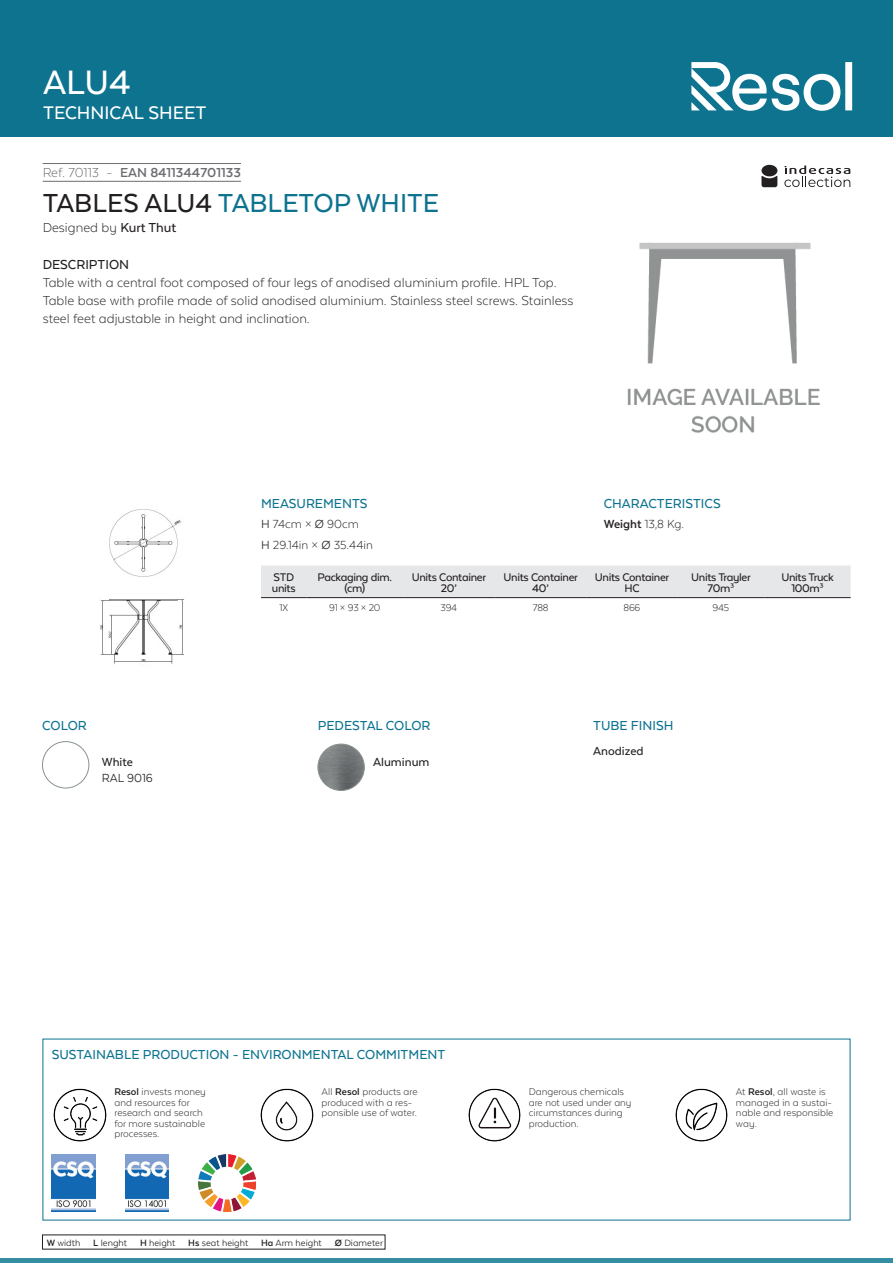
<style>
.page{position:relative;width:893px;height:1263px;background:#fff}
.page>*{position:absolute;margin:0;border:0;box-sizing:border-box;transform-origin:0 0}
.t1{font:500 39px "Texta Alt";color:#fff}
.t2{font:500 30px "Texta Alt";color:#0d738f}
.t3{font:500 21px "Texta Alt";color:#fff}
.t4{font:300 15px/18px "Texta Alt";color:#231f20}
.t5{font:500 15px "Texta Alt";color:#0d738f}
.t6{font:700 15px "Texta Alt";color:#6c6d70}
.t7{font:500 15px "Texta Alt";color:#231f20}
.t8{font:300 13.5px/20.4px "Texta Alt";color:#231f20}
.t9{font:500 13.5px "Texta Alt";color:#231f20}
.t10{font:13.5px "Texta Alt";color:#231f20}
.t11{font:500 12.75px/10.5px "Texta Alt";letter-spacing:-.025em;color:#231f20;text-align:center}
.t12{font:300 11.25px/10.5px "Texta Alt";color:#231f20}
.t13{font:10.5px "Texta Alt";color:#231f20}
.s1{font-weight:300}
.s2{color:#231f20}
.s3{font-weight:500}
.s4{font-weight:400}
.s5{font-weight:700}
</style>
<div class="page">
<div style="left:0;top:0;width:893px;height:137px;background:#0d738f"></div>
<hr style="left:0;top:1259px;width:893px;height:4px;background:#348ea3">
<svg style="left:691px;top:62px;width:161px;height:49px"></svg>
<hr style="left:43px;top:163px;width:198px;height:1px;background:#6c6d70">
<hr style="left:43px;top:181px;width:198px;height:1px;background:#6c6d70">
<img style="left:627px;top:242px;width:193px;height:191px">
<img style="left:42px;top:742px;width:47px;height:46px;border-radius:23px">
<div style="left:42px;top:741px;width:47px;height:47px;border:1px solid #89948d;border-radius:50%"></div>
<img style="left:318px;top:744px;width:46px;height:46px;border-radius:23px">
<div style="left:318px;top:744px;width:46px;height:47px;border:1px solid #89948d;border-radius:50%"></div>
<img style="left:99px;top:509px;width:86px;height:155px">
<div style="left:261px;top:565px;width:590px;height:32px;background:#e6e7e9"></div>
<hr style="left:261px;top:597px;width:46px;height:1px;background:#231f20">
<hr style="left:307px;top:597px;width:96px;height:1px;background:#231f20">
<hr style="left:403px;top:597px;width:92px;height:1px;background:#231f20">
<hr style="left:495px;top:597px;width:92px;height:1px;background:#231f20">
<hr style="left:587px;top:597px;width:90px;height:1px;background:#231f20">
<hr style="left:677px;top:597px;width:88px;height:1px;background:#231f20">
<hr style="left:765px;top:597px;width:86px;height:1px;background:#231f20">
<img style="left:53px;top:1088px;width:54px;height:54px">
<img style="left:260px;top:1088px;width:54px;height:54px">
<img style="left:468px;top:1088px;width:53px;height:54px">
<img style="left:675px;top:1088px;width:53px;height:54px">
<img style="left:52px;top:1155px;width:43px;height:56px">
<img style="left:125px;top:1155px;width:44px;height:56px">
<img style="left:199px;top:1155px;width:56px;height:56px">
<div style="left:761px;top:165px;width:16px;height:11px;background:#231f20;border-radius:50%"></div>
<svg style="left:761px;top:175px;width:16px;height:12px"></svg>
<svg style="left:784px;top:165px;width:66px;height:22px"></svg>
<h1 class="t1" style="left:43px;top:62px;width:89px">ALU4</h1>
<h3 class="t3" style="left:43px;top:102px;width:165px">TECHNICAL SHEET</h3>
<h3 class="t6" style="left:43px;top:164px;width:200px"><span class="s1">Ref. 70113 -</span> EAN 8411344701133</h3>
<h2 class="t2" style="left:43px;top:188px;width:398px"><span class="s2">TABLES ALU4</span> TABLETOP WHITE</h2>
<h3 class="t4" style="left:43px;top:218px;width:135px">Designed by <span class="s3">Kurt Thut</span></h3>
<h3 class="t7" style="left:43px;top:257px;width:88px">DESCRIPTION</h3>
<h3 class="t4" style="left:43px;top:273px;width:532px">Table with a central foot composed of four legs of anodised aluminium profile. HPL Top.<br>Table base with profile made of solid anodised aluminium. Stainless steel screws. Stainless steel feet adjustable in height and inclination.</h3>
<h3 class="t5" style="left:42px;top:718px;width:46px">COLOR</h3>
<p class="t9" style="left:102px;top:755px;width:33px">White</p>
<p class="t10" style="left:102px;top:771px;width:52px">RAL 9016</p>
<h3 class="t5" style="left:261px;top:495px;width:108px">MEASUREMENTS</h3>
<p class="t8" style="left:261px;top:514px;width:113px"><span class="s4">H</span> 74cm × <span class="s4">Ø</span> 90cm<br><span class="s4">H</span> 29.14in × <span class="s4">Ø</span> 35.44in</p>
<p class="t11" style="left:272px;top:572px;width:25px;text-align:left">STD units</p>
<p class="t11" style="left:317px;top:572px;width:76px">Packaging dim. (cm)</p>
<p class="t11" style="left:412px;top:572px;width:76px">Units Container<br>20’</p>
<p class="t11" style="left:504px;top:572px;width:76px">Units Container<br>40’</p>
<p class="t11" style="left:595px;top:572px;width:76px">Units Container<br>HC</p>
<p class="t11" style="left:691px;top:572px;width:61px">Units Trayler<br>70m³</p>
<p class="t11" style="left:781px;top:572px;width:54px">Units Truck<br>100m³</p>
<p class="t12" style="left:279px;top:602px;width:10px">1X</p>
<p class="t12" style="left:329px;top:602px;width:53px">91 × 93 × 20</p>
<p class="t12" style="left:440px;top:602px;width:18px">394</p>
<p class="t12" style="left:533px;top:602px;width:17px">788</p>
<p class="t12" style="left:623px;top:602px;width:18px">866</p>
<p class="t12" style="left:712px;top:602px;width:18px">945</p>
<h3 class="t5" style="left:604px;top:495px;width:118px">CHARACTERISTICS</h3>
<p class="t8" style="left:604px;top:514px;width:82px"><span class="s5">Weight</span> 13,8 Kg.</p>
<h3 class="t5" style="left:318px;top:718px;width:114px">PEDESTAL COLOR</h3>
<p class="t9" style="left:373px;top:755px;width:58px">Aluminum</p>
<h3 class="t5" style="left:593px;top:718px;width:82px">TUBE FINISH</h3>
<p class="t9" style="left:593px;top:744px;width:52px">Anodized</p>
<h3 class="t5" style="left:52px;top:1047px;width:395px">SUSTAINABLE PRODUCTION - ENVIRONMENTAL COMMITMENT</h3>
<p class="t12" style="left:114px;top:1086px;width:93px"><span class="s5">Resol</span> invests money and resources for research and search for more sustainable processes.</p>
<p class="t12" style="left:322px;top:1086px;width:97px">All <span class="s5">Resol</span> products are produced with a res&shy;ponsible use of water.</p>
<p class="t12" style="left:529px;top:1086px;width:104px">Dangerous chemicals are not used under any circumstances during production.</p>
<p class="t12" style="left:736px;top:1086px;width:99px">At <span class="s5">Resol</span>, all waste is managed in a sustai&shy;nable and responsible way.</p>
<p class="t13" style="left:47px;top:1237px;width:338px"><span class="s5">W</span> width <span class="s5">L</span> lenght <span class="s5">H</span> height <span class="s5">Hs</span> seat height <span class="s5">Ha</span> Arm height <span class="s5">Ø</span> Diameter</p>
</div>
